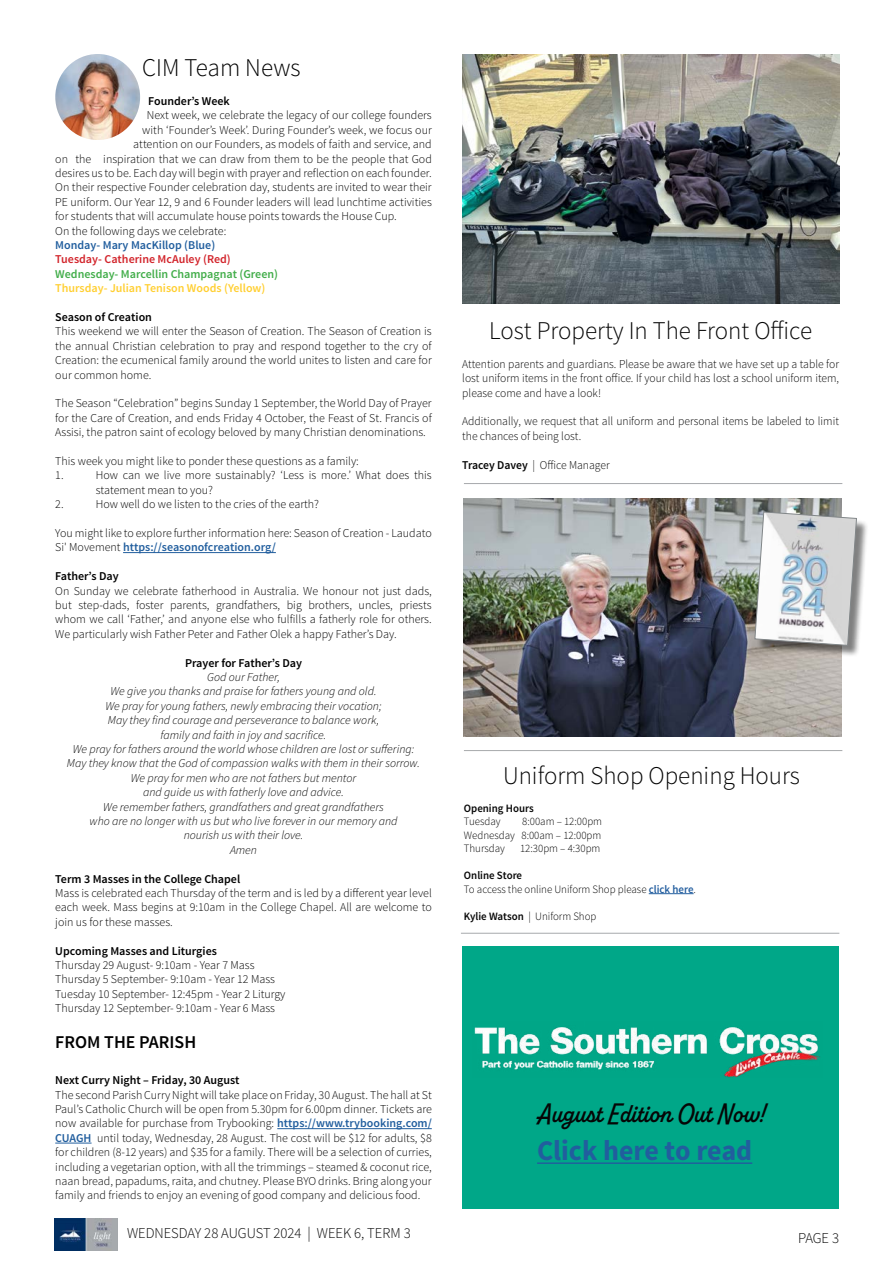
<style>
.page{position:relative;width:893px;height:1263px;background:#fff}
.page>*{position:absolute;margin:0;border:0;box-sizing:border-box;transform-origin:0 0}
.t1{font:700 28.5px "Source Sans Pro";color:#215e9e}
.t2{font:600 27px "Alkaline";color:#060606}
.t3{font:300 25.5px "Source Sans Pro";color:#060606}
.t4{font:300 25.5px "Source Sans Pro";color:#000}
.t5{font:600 18px "Source Sans Pro";color:#000}
.t6{font:300 15px "Source Sans Pro";color:#060606}
.t7{font:300 12px/14.4px "Source Sans Pro";color:#000;text-align:justify}
.t8{font:italic 300 12px/14.4px "Source Sans Pro";color:#000;text-align:center}
.t9{font:300 12px/14.4px "Source Sans Pro";color:#060606;text-align:justify}
.t10{font:600 12px "Source Sans Pro";color:#000}
.t11{font:600 12px "Source Sans Pro";color:#41ad49}
.t12{font:600 12px "Source Sans Pro";color:#ffcf31}
.t13{font:600 12px "Source Sans Pro";color:#d2232a}
.t14{font:600 12px "Source Sans Pro";color:#215e9e}
.t15{font:300 11.25px/13.5px "Source Sans Pro";color:#060606;text-align:justify}
.t16{font:600 11.25px "Source Sans Pro";color:#060606}
.s1{font-weight:600;color:#215e9e}
.s2{font-weight:600}
.s3{font-weight:600;color:#235e9f}
</style>
<div class="page">
<img style="left:54px;top:1218px;width:64px;height:32px">
<hr style="left:123px;top:552px;width:153px;height:1px;background:#215e9e">
<hr style="left:277px;top:1128px;width:155px;height:1px;background:#215e9e">
<hr style="left:55px;top:1143px;width:37px;height:1px;background:#215e9e">
<img style="left:55px;top:54px;width:85px;height:86px">
<div style="left:462px;top:946px;width:376px;height:263px;background:#00a788"></div>
<img style="left:474px;top:1027px;width:346px;height:50px">
<hr style="left:537px;top:1162px;width:215px;height:2px;background:#215e9e">
<img style="left:462px;top:54px;width:377px;height:250px">
<img style="left:464px;top:498px;width:377px;height:239px">
<hr style="left:649px;top:893px;width:45px;height:1px;background:#235e9f">
<div style="left:756px;top:513px;width:113px;height:144px;background:#000;opacity:.5"></div>
<svg style="left:755px;top:512px;width:102px;height:134px"></svg>
<hr style="left:464px;top:483px;width:378px;height:1px;background:#a7a9ac">
<hr style="left:464px;top:750px;width:378px;height:1px;background:#a7a9ac">
<hr style="left:461px;top:933px;width:378px;height:1px;background:#a7a9ac">
<h3 class="t4" style="left:142px;top:52px;width:160px">CIM Team News</h3>
<p class="t10" style="left:148px;top:93px;width:83px">Founder’s Week</p>
<p class="t7" style="left:147px;top:108px;width:287px">Next week, we celebrate the legacy of our college founders</p>
<p class="t7" style="left:142px;top:123px;width:291px">with ‘Founder’s Week’. During Founder’s week, we focus our</p>
<p class="t7" style="left:133px;top:137px;width:300px">attention on our Founders, as models of faith and service, and</p>
<p class="t7" style="left:55px;top:151px;width:378px">on the inspiration that we can draw from them to be the people that God</p>
<p class="t7" style="left:55px;top:166px;width:378px">desires us to be. Each day will begin with prayer and reflection on each founder.</p>
<p class="t7" style="left:55px;top:180px;width:378px">On their respective Founder celebration day, students are invited to wear their</p>
<p class="t7" style="left:55px;top:195px;width:378px">PE uniform. Our Year 12, 9 and 6 Founder leaders will lead lunchtime activities</p>
<p class="t7" style="left:55px;top:209px;width:343px">for students that will accumulate house points towards the House Cup.</p>
<p class="t7" style="left:55px;top:223px;width:173px">On the following days we celebrate:</p>
<p class="t14" style="left:55px;top:237px;width:161px">Monday- Mary MacKillop (Blue)</p>
<p class="t13" style="left:55px;top:252px;width:177px">Tuesday- Catherine McAuley (Red)</p>
<p class="t11" style="left:55px;top:266px;width:224px">Wednesday- Marcellin Champagnat (Green)</p>
<p class="t12" style="left:55px;top:281px;width:212px">Thursday- Julian Tenison Woods (Yellow)</p>
<p class="t10" style="left:55px;top:309px;width:98px">Season of Creation</p>
<p class="t7" style="left:55px;top:324px;width:378px">This weekend we will enter the Season of Creation. The Season of Creation is the annual Christian celebration to pray and respond together to the cry of Creation: the ecumenical family around the world unites to listen and care for our common home.</p>
<p class="t7" style="left:55px;top:396px;width:378px">The Season “Celebration” begins Sunday 1 September, the World Day of Prayer for the Care of Creation, and ends Friday 4 October, the Feast of St. Francis of Assisi, the patron saint of ecology beloved by many Christian denominations.</p>
<p class="t7" style="left:55px;top:454px;width:305px">This week you might like to ponder these questions as a family:<br>1.</p>
<p class="t7" style="left:96px;top:468px;width:337px">How can we live more sustainably? ‘Less is more.’ What does this statement mean to you?</p>
<p class="t7" style="left:55px;top:497px;width:10px">2.</p>
<p class="t7" style="left:96px;top:497px;width:225px">How well do we listen to the cries of the earth?</p>
<p class="t7" style="left:55px;top:526px;width:378px">You might like to explore further information here: Season of Creation - Laudato<br>Si' Movement <span class="s1">https://seasonofcreation.org/</span></p>
<p class="t10" style="left:55px;top:569px;width:65px">Father’s Day</p>
<p class="t7" style="left:55px;top:583px;width:378px">On Sunday we celebrate fatherhood in Australia. We honour not just dads, but step-dads, foster parents, grandfathers, big brothers, uncles, priests whom we call ‘Father,’ and anyone else who fulfills a fatherly role for others.<br>We particularly wish Father Peter and Father Olek a happy Father’s Day.</p>
<p class="t10" style="left:185px;top:655px;width:119px">Prayer for Father’s Day</p>
<p class="t8" style="left:67px;top:670px;width:355px">God our Father,<br>We give you thanks and praise for fathers young and old.<br>We pray for young fathers, newly embracing their vocation;<br>May they find courage and perseverance to balance work,<br>family and faith in joy and sacrifice.<br>We pray for fathers around the world whose children are lost or suffering:<br>May they know that the God of compassion walks with them in their sorrow.<br>We pray for men who are not fathers but mentor<br>and guide us with fatherly love and advice.<br>We remember fathers, grandfathers and great grandfathers<br>who are no longer with us but who live forever in our memory and<br>nourish us with their love.<br>Amen</p>
<p class="t10" style="left:55px;top:871px;width:187px">Term 3 Masses in the College Chapel</p>
<p class="t7" style="left:55px;top:886px;width:378px">Mass is celebrated each Thursday of the term and is led by a different year level each week. Mass begins at 9:10am in the College Chapel. All are welcome to join us for these masses.</p>
<p class="t10" style="left:55px;top:943px;width:163px">Upcoming Masses and Liturgies</p>
<p class="t7" style="left:55px;top:958px;width:232px;text-align:left">Thursday 29 August- 9:10am - Year 7 Mass Thursday 5 September- 9:10am - Year 12 Mass Tuesday 10 September- 12:45pm - Year 2 Liturgy Thursday 12 September- 9:10am - Year 6 Mass</p>
<h3 class="t5" style="left:55px;top:1031px;width:142px">FROM THE PARISH</h3>
<p class="t10" style="left:55px;top:1073px;width:186px">Next Curry Night – Friday, 30 August</p>
<p class="t7" style="left:55px;top:1087px;width:378px">The second Parish Curry Night will take place on Friday, 30 August. The hall at St Paul’s Catholic Church will be open from 5.30pm for 6.00pm dinner. Tickets are now available for purchase from Trybooking: <span class="s1">https://www.trybooking.com/ CUAGH</span> until today, Wednesday, 28 August. The cost will be $12 for adults, $8 for children (8-12 years) and $35 for a family. There will be a selection of curries, including a vegetarian option, with all the trimmings – steamed &amp; coconut rice, naan bread, papadums, raita, and chutney. Please BYO drinks. Bring along your family and friends to enjoy an evening of good company and delicious food.</p>
<h3 class="t3" style="left:489px;top:315px;width:324px">Lost Property In The Front Office</h3>
<p class="t9" style="left:462px;top:357px;width:378px">Attention parents and guardians. Please be aware that we have set up a table for lost uniform items in the front office. If your child has lost a school uniform item, please come and have a look!</p>
<p class="t9" style="left:462px;top:414px;width:378px">Additionally, we request that all uniform and personal items be labeled to limit the chances of being lost.</p>
<p class="t9" style="left:462px;top:457px;width:149px"><span class="s2">Tracey Davey</span> | Office Manager</p>
<h3 class="t3" style="left:503px;top:760px;width:298px">Uniform Shop Opening Hours</h3>
<p class="t16" style="left:464px;top:801px;width:71px">Opening Hours</p>
<p class="t15" style="left:464px;top:815px;width:38px">Tuesday</p>
<p class="t15" style="left:464px;top:815px;width:140px;text-indent:58px">8:00am – 12:00pm Wednesday 8:00am – 12:00pm Thursday</p>
<p class="t15" style="left:520px;top:842px;width:82px">12:30pm – 4:30pm</p>
<p class="t15" style="left:464px;top:869px;width:234px"><span class="s2">Online Store<br></span>To access the online Uniform Shop please <span class="s3">click here</span>.</p>
<p class="t15" style="left:464px;top:909px;width:134px"><span class="s2">Kylie Watson</span> | Uniform Shop</p>
<h2 class="t2" style="left:538px;top:1097px;width:228px">August Edition Out Now!</h2>
<h1 class="t1" style="left:537px;top:1132px;width:217px">Click here to read</h1>
<p class="t6" style="left:127px;top:1223px;width:285px">WEDNESDAY 28 AUGUST 2024 | WEEK 6, TERM 3</p>
<p class="t6" style="left:798px;top:1228px;width:43px">PAGE 3</p>
</div>
